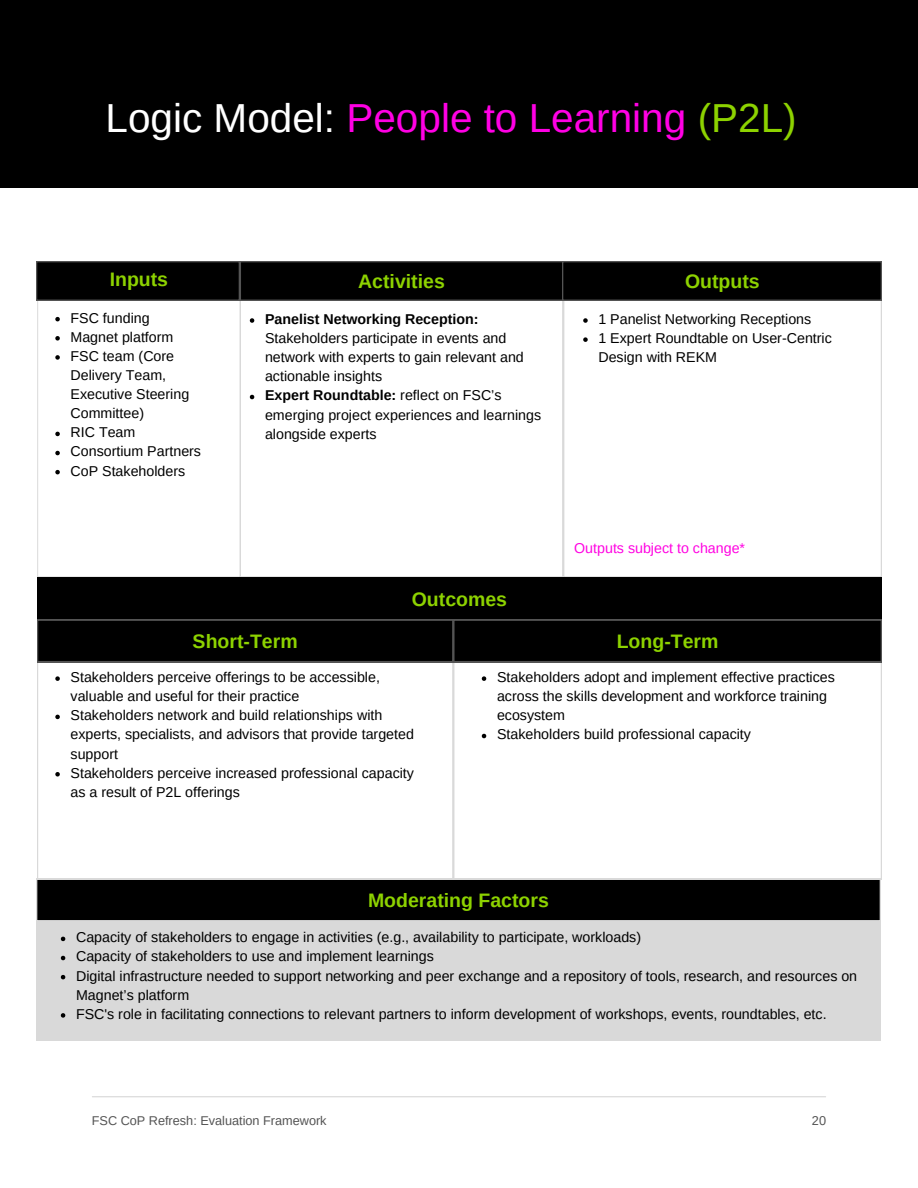
<style>
.page{position:relative;width:918px;height:1188px;background:#fff}
.page>*{position:absolute;margin:0;border:0;box-sizing:border-box;transform-origin:0 0}
.t1{font:40.5px "Arimo";color:#ff00e4}
.t2{font:700 19.5px "Arimo";color:#8dd200}
.t3{font:14.25px/19.2px "Arimo";color:#000}
.t4{font:14.25px "Arimo";color:#ff03e2}
.t5{font:12.75px "Arimo";color:#545454}
.s1{color:#fff}
.s2{color:#8dd200}
.s3{font-weight:700}
</style>
<div class="page">
<div style="left:0;top:0;width:918px;height:188px;background:#000"></div>
<hr style="left:92px;top:1096px;width:734px;height:1px;background:#545454">
<svg style="left:241px;top:301px;width:322px;height:276px"></svg>
<div style="left:36px;top:921px;width:845px;height:120px;background:#d9d9d9"></div>
<svg style="left:37px;top:301px;width:204px;height:276px"></svg>
<svg style="left:563px;top:301px;width:319px;height:276px"></svg>
<svg style="left:37px;top:662px;width:416px;height:217px"></svg>
<svg style="left:453px;top:662px;width:429px;height:218px"></svg>
<div style="left:37px;top:577px;width:845px;height:43px;background:#000"></div>
<div style="left:37px;top:620px;width:845px;height:42px;background:#000"></div>
<svg style="left:36px;top:261px;width:846px;height:40px;background:#060606"></svg>
<div style="left:36px;top:879px;width:845px;height:42px;background:#000"></div>
<svg style="left:55px;top:317px;width:5px;height:4px"></svg>
<svg style="left:55px;top:336px;width:5px;height:5px"></svg>
<svg style="left:55px;top:355px;width:5px;height:5px"></svg>
<svg style="left:55px;top:432px;width:5px;height:4px"></svg>
<svg style="left:55px;top:451px;width:5px;height:4px"></svg>
<svg style="left:55px;top:470px;width:5px;height:4px"></svg>
<svg style="left:250px;top:318px;width:4px;height:5px"></svg>
<svg style="left:250px;top:395px;width:4px;height:4px"></svg>
<svg style="left:583px;top:318px;width:5px;height:5px"></svg>
<svg style="left:583px;top:337px;width:5px;height:5px"></svg>
<svg style="left:55px;top:676px;width:5px;height:5px"></svg>
<svg style="left:55px;top:715px;width:5px;height:4px"></svg>
<svg style="left:55px;top:772px;width:5px;height:5px"></svg>
<svg style="left:482px;top:676px;width:4px;height:5px"></svg>
<svg style="left:482px;top:734px;width:4px;height:4px"></svg>
<svg style="left:61px;top:937px;width:4px;height:4px"></svg>
<svg style="left:61px;top:956px;width:4px;height:4px"></svg>
<svg style="left:61px;top:975px;width:4px;height:4px"></svg>
<svg style="left:61px;top:1013px;width:4px;height:5px"></svg>
<h3 class="t1" style="left:106px;top:95px;width:693px"><span class="s1">Logic Model:</span> People to Learning <span class="s2">(P2L)</span></h3>
<p class="t2" style="left:110px;top:268px;width:60px">Inputs</p>
<h2 class="t2" style="left:358px;top:270px;width:88px">Activities</h2>
<p class="t2" style="left:685px;top:270px;width:76px">Outputs</p>
<p class="t3" style="left:71px;top:308px;width:81px">FSC funding</p>
<p class="t3" style="left:71px;top:327px;width:104px">Magnet platform</p>
<p class="t3" style="left:71px;top:346px;width:120px">FSC team (Core<br>Delivery Team,<br>Executive Steering<br>Committee)</p>
<p class="t3" style="left:71px;top:423px;width:66px">RIC Team</p>
<p class="t3" style="left:71px;top:442px;width:132px">Consortium Partners</p>
<h2 class="t3" style="left:71px;top:461px;width:116px">CoP Stakeholders</h2>
<h2 class="t3" style="left:265px;top:309px;width:260px"><span class="s3">Panelist Networking Reception:<br></span>Stakeholders participate in events and network with experts to gain relevant and actionable insights</h2>
<p class="t3" style="left:265px;top:386px;width:278px"><span class="s3">Expert Roundtable:</span> reflect on FSC’s emerging project experiences and learnings alongside experts</p>
<p class="t3" style="left:598px;top:309px;width:214px">1 Panelist Networking Receptions</p>
<p class="t3" style="left:598px;top:328px;width:235px">1 Expert Roundtable on User-Centric<br>Design with REKM</p>
<h1 class="t2" style="left:412px;top:588px;width:97px">Outcomes</h1>
<h2 class="t4" style="left:574px;top:541px;width:172px">Outputs subject to change*</h2>
<h2 class="t2" style="left:193px;top:630px;width:107px">Short-Term</h2>
<p class="t2" style="left:617px;top:630px;width:103px">Long-Term</p>
<p class="t3" style="left:71px;top:667px;width:311px">Stakeholders perceive offerings to be accessible, valuable and useful for their practice</p>
<p class="t3" style="left:71px;top:706px;width:345px">Stakeholders network and build relationships with experts, specialists, and advisors that provide targeted support</p>
<h2 class="t3" style="left:71px;top:763px;width:345px">Stakeholders perceive increased professional capacity as a result of P2L offerings</h2>
<p class="t3" style="left:497px;top:667px;width:339px">Stakeholders adopt and implement effective practices across the skills development and workforce training ecosystem</p>
<p class="t3" style="left:497px;top:725px;width:256px">Stakeholders build professional capacity</p>
<p class="t2" style="left:368px;top:889px;width:182px">Moderating Factors</p>
<p class="t3" style="left:76px;top:928px;width:567px">Capacity of stakeholders to engage in activities (e.g., availability to participate, workloads)</p>
<p class="t3" style="left:76px;top:947px;width:359px">Capacity of stakeholders to use and implement learnings</p>
<p class="t3" style="left:76px;top:966px;width:783px">Digital infrastructure needed to support networking and peer exchange and a repository of tools, research, and resources on<br>Magnet’s platform</p>
<p class="t3" style="left:76px;top:1004px;width:752px">FSC's role in facilitating connections to relevant partners to inform development of workshops, events, roundtables, etc.</p>
<p class="t5" style="left:92px;top:1114px;width:236px">FSC CoP Refresh: Evaluation Framework</p>
<h2 class="t5" style="left:812px;top:1114px;width:16px">20</h2>
</div>
